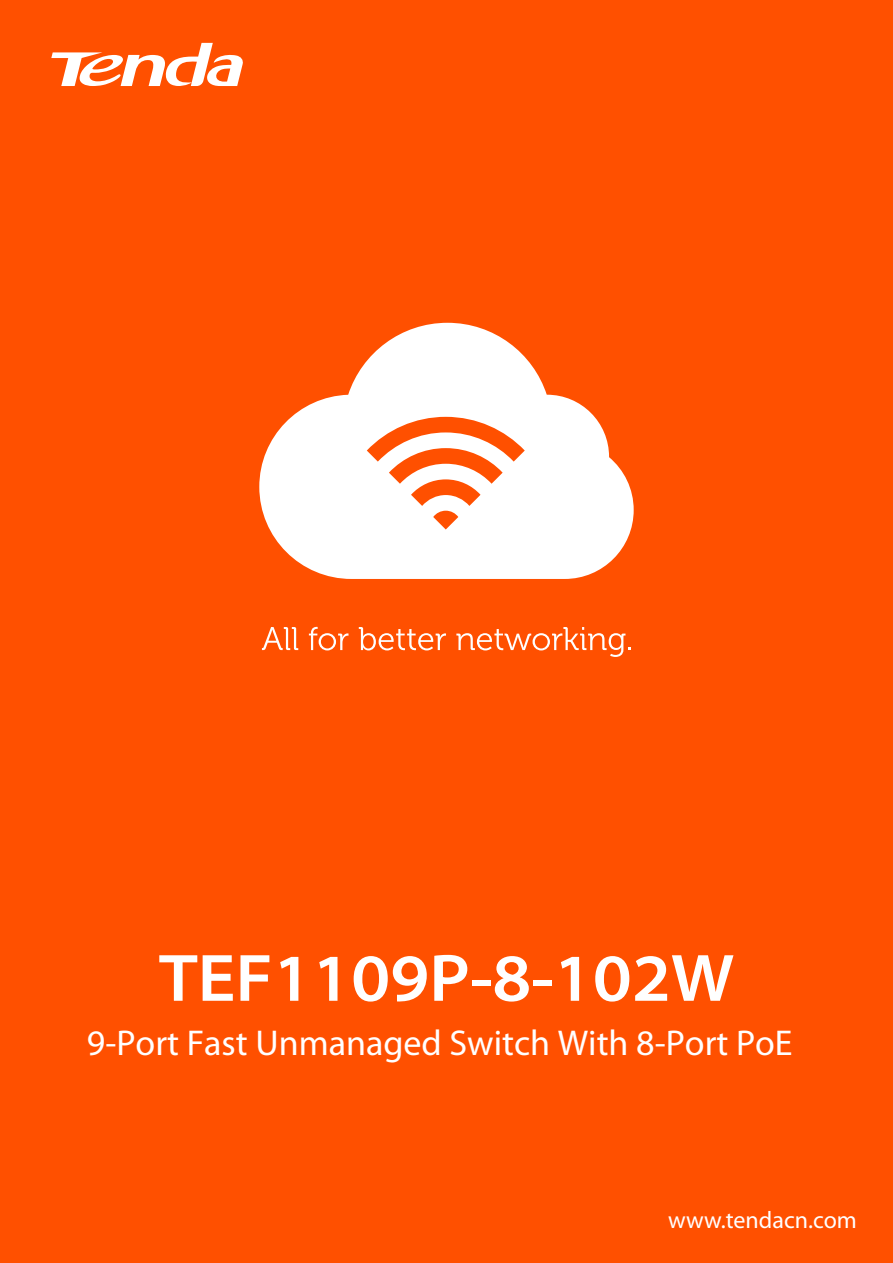
<style>
.page{position:relative;width:893px;height:1263px;background:#fff}
.page>*{position:absolute;margin:0;border:0;box-sizing:border-box;transform-origin:0 0}
.t1{font:600 semi-expanded 67.5px "Myriad Pro";color:#fff}
.t2{font:36px "Myriad Pro";color:#fff}
.t3{font:24px "Myriad Pro";color:#fff}
</style>
<div class="page">
<div style="left:0;top:0;width:892px;height:1263px;background:#ff5000"></div>
<svg style="left:51px;top:43px;width:192px;height:43px"></svg>
<svg style="left:259px;top:323px;width:375px;height:256px;fill:#fff"></svg>
<svg style="left:367px;top:417px;width:158px;height:112px"></svg>
<svg style="left:262px;top:627px;width:36px;height:23px"></svg>
<svg style="left:309px;top:627px;width:39px;height:23px"></svg>
<svg style="left:359px;top:627px;width:87px;height:23px"></svg>
<svg style="left:456px;top:627px;width:175px;height:30px"></svg>
<h1 class="t1" style="left:159px;top:940px;width:577px">TEF1109P-8-102W</h1>
<p class="t2" style="left:87px;top:1023px;width:707px">9-Port Fast Unmanaged Switch With 8-Port PoE</p>
<p class="t3" style="left:668px;top:1206px;width:190px">www.tendacn.com</p>
</div>
